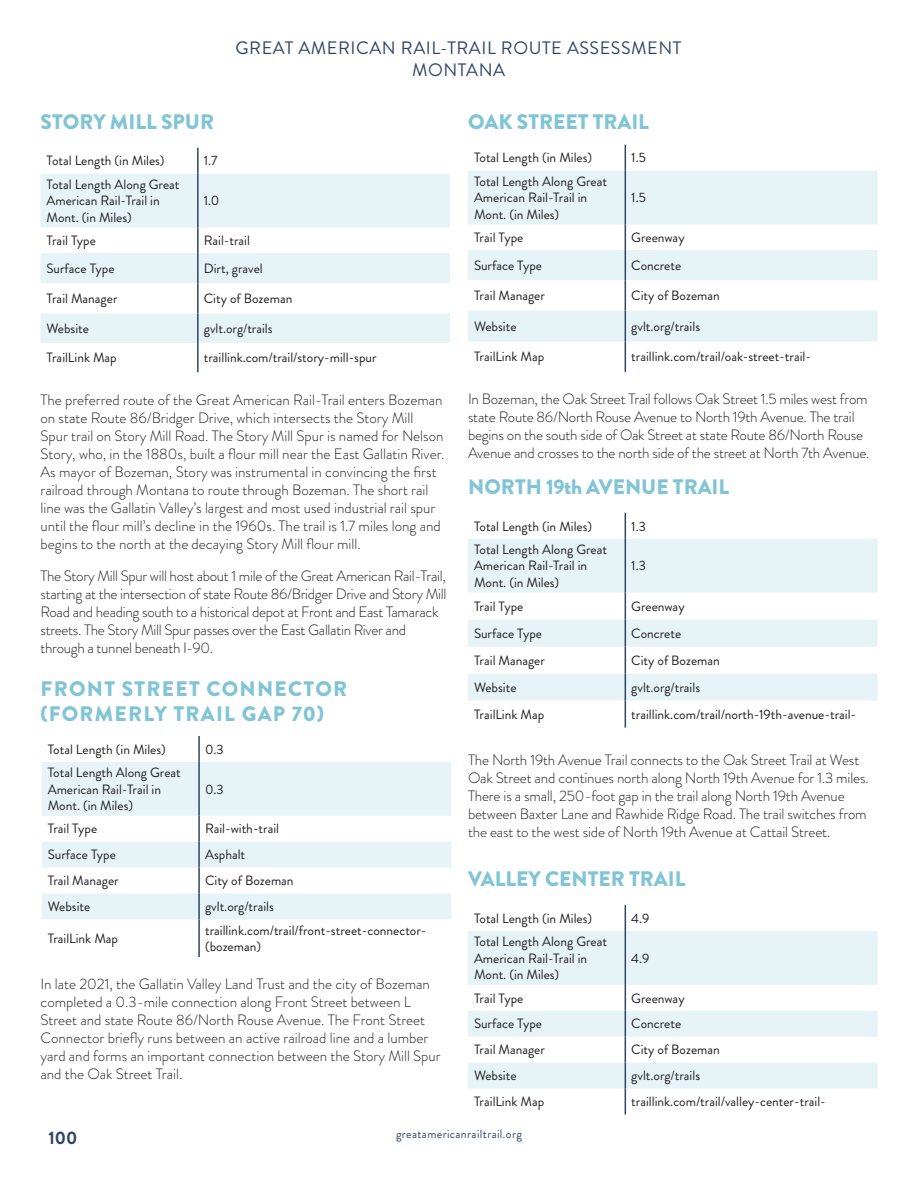
<style>
.page{position:relative;width:918px;height:1188px;background:#fff}
.page>*{position:absolute;margin:0;border:0;box-sizing:border-box;transform-origin:0 0}
.t1{font:900 21px "Brandon Grotesque";color:#80c4d6}
.t2{font:900 21px/25.2px "Brandon Grotesque";letter-spacing:.06em;color:#80c4d6}
.Chapter_Reminder__Header{font:18px/21.6px "Brandon Grotesque";letter-spacing:.03em;color:#304566;text-align:center}
.Page{font:700 18px "Brandon Grotesque";color:#304566}
.Body_Copy{font:300 15px/18px "Brandon Grotesque";letter-spacing:-.01em;color:#231f20}
.t3{font:13.5px/16.2px "Brandon Grotesque";color:#231f20}
.t4{font:12px "Brandon Grotesque";letter-spacing:.03em;color:#304566}
</style>
<div class="page">
<svg style="left:40px;top:174px;width:410px;height:169px;fill:#e6f3f7"></svg>
<hr style="left:197px;top:148px;width:2px;height:26px;background:#304566">
<hr style="left:197px;top:174px;width:2px;height:54px;background:#304566">
<hr style="left:197px;top:228px;width:2px;height:25px;background:#304566">
<hr style="left:197px;top:253px;width:2px;height:30px;background:#304566">
<hr style="left:197px;top:283px;width:2px;height:31px;background:#304566">
<hr style="left:197px;top:314px;width:2px;height:29px;background:#304566">
<hr style="left:197px;top:343px;width:2px;height:29px;background:#304566">
<svg style="left:42px;top:762px;width:409px;height:157px;fill:#e6f3f7"></svg>
<hr style="left:198px;top:736px;width:2px;height:26px;background:#304566">
<hr style="left:198px;top:762px;width:2px;height:54px;background:#304566">
<hr style="left:198px;top:816px;width:2px;height:26px;background:#304566">
<hr style="left:198px;top:842px;width:2px;height:26px;background:#304566">
<hr style="left:198px;top:868px;width:2px;height:26px;background:#304566">
<hr style="left:198px;top:894px;width:2px;height:25px;background:#304566">
<hr style="left:198px;top:919px;width:2px;height:38px;background:#304566">
<svg style="left:468px;top:171px;width:410px;height:171px;fill:#e6f3f7"></svg>
<svg style="left:625px;top:145px;width:1px;height:26px"></svg>
<hr style="left:625px;top:171px;width:1px;height:54px;background:#304566">
<svg style="left:625px;top:225px;width:1px;height:25px"></svg>
<hr style="left:625px;top:250px;width:1px;height:30px;background:#304566">
<hr style="left:625px;top:280px;width:1px;height:31px;background:#304566">
<hr style="left:625px;top:311px;width:1px;height:31px;background:#304566">
<hr style="left:625px;top:342px;width:1px;height:30px;background:#304566">
<svg style="left:468px;top:539px;width:410px;height:162px;fill:#e6f3f7"></svg>
<svg style="left:625px;top:513px;width:1px;height:26px"></svg>
<hr style="left:625px;top:539px;width:1px;height:54px;background:#304566">
<svg style="left:625px;top:593px;width:1px;height:135px"></svg>
<svg style="left:468px;top:931px;width:410px;height:158px;fill:#e6f3f7"></svg>
<svg style="left:625px;top:905px;width:1px;height:26px"></svg>
<hr style="left:625px;top:931px;width:1px;height:54px;background:#304566">
<svg style="left:625px;top:985px;width:1px;height:129px"></svg>
<p class="Chapter_Reminder__Header" style="left:236px;top:37px;width:447px">GREAT AMERICAN RAIL-TRAIL ROUTE ASSESSMENT<br>MONTANA</p>
<h2 class="t1" style="left:41px;top:107px;width:175px">STORY MILL SPUR</h2>
<h2 class="t1" style="left:468px;top:107px;width:182px">OAK STREET TRAIL</h2>
<p class="t3" style="left:46px;top:153px;width:120px">Total Length (in Miles)</p>
<p class="t3" style="left:204px;top:153px;width:15px">1.7</p>
<p class="t3" style="left:46px;top:177px;width:135px">Total Length Along Great<br>American Rail-Trail in<br>Mont. (in Miles)</p>
<p class="t3" style="left:204px;top:193px;width:17px">1.0</p>
<p class="t3" style="left:474px;top:150px;width:120px">Total Length (in Miles)</p>
<p class="t3" style="left:631px;top:150px;width:16px">1.5</p>
<p class="t3" style="left:474px;top:174px;width:135px">Total Length Along Great<br>American Rail-Trail in<br>Mont. (in Miles)</p>
<p class="t3" style="left:631px;top:190px;width:16px">1.5</p>
<p class="t3" style="left:46px;top:232px;width:51px">Trail Type</p>
<p class="t3" style="left:204px;top:232px;width:48px">Rail-trail</p>
<p class="t3" style="left:46px;top:260px;width:70px">Surface Type</p>
<p class="t3" style="left:204px;top:260px;width:60px">Dirt, gravel</p>
<p class="t3" style="left:46px;top:291px;width:73px">Trail Manager</p>
<p class="t3" style="left:204px;top:291px;width:90px">City of Bozeman</p>
<p class="t3" style="left:46px;top:320px;width:44px">Website</p>
<p class="t3" style="left:204px;top:320px;width:70px">gvlt.org/trails</p>
<p class="t3" style="left:46px;top:350px;width:72px">TrailLink Map</p>
<p class="t3" style="left:204px;top:350px;width:174px">traillink.com/trail/story-mill-spur</p>
<p class="Body_Copy" style="left:40px;top:391px;width:406px">The preferred route of the Great American Rail-Trail enters Bozeman on state Route 86/Bridger Drive, which intersects the Story Mill Spur trail on Story Mill Road. The Story Mill Spur is named for Nelson Story, who, in the 1880s, built a flour mill near the East Gallatin River.<br>As mayor of Bozeman, Story was instrumental in convincing the first railroad through Montana to route through Bozeman. The short rail line was the Gallatin Valley’s largest and most used industrial rail spur until the flour mill’s decline in the 1960s. The trail is 1.7 miles long and begins to the north at the decaying Story Mill flour mill.</p>
<p class="Body_Copy" style="left:40px;top:567px;width:407px">The Story Mill Spur will host about 1 mile of the Great American Rail-Trail, starting at the intersection of state Route 86/Bridger Drive and Story Mill Road and heading south to a historical depot at Front and East Tamarack streets. The Story Mill Spur passes over the East Gallatin River and through a tunnel beneath I-90.</p>
<h2 class="t2" style="left:40px;top:676px;width:308px">FRONT STREET CONNECTOR (FORMERLY TRAIL GAP 70)</h2>
<p class="t3" style="left:48px;top:741px;width:120px">Total Length (in Miles)</p>
<p class="t3" style="left:205px;top:741px;width:20px">0.3</p>
<p class="t3" style="left:48px;top:765px;width:135px">Total Length Along Great<br>American Rail-Trail in<br>Mont. (in Miles)</p>
<p class="t3" style="left:205px;top:781px;width:20px">0.3</p>
<p class="t3" style="left:48px;top:821px;width:51px">Trail Type</p>
<p class="t3" style="left:205px;top:821px;width:76px">Rail-with-trail</p>
<p class="t3" style="left:48px;top:847px;width:70px">Surface Type</p>
<p class="t3" style="left:205px;top:847px;width:42px">Asphalt</p>
<p class="t3" style="left:48px;top:873px;width:73px">Trail Manager</p>
<p class="t3" style="left:205px;top:873px;width:90px">City of Bozeman</p>
<p class="t3" style="left:48px;top:899px;width:44px">Website</p>
<p class="t3" style="left:205px;top:899px;width:70px">gvlt.org/trails</p>
<p class="t3" style="left:48px;top:930px;width:72px">TrailLink Map</p>
<p class="t3" style="left:205px;top:922px;width:223px">traillink.com/trail/front-street-connector-(bozeman)</p>
<p class="Body_Copy" style="left:40px;top:975px;width:402px">In late 2021, the Gallatin Valley Land Trust and the city of Bozeman completed a 0.3-mile connection along Front Street between L Street and state Route 86/North Rouse Avenue. The Front Street Connector briefly runs between an active railroad line and a lumber yard and forms an important connection between the Story Mill Spur and the Oak Street Trail.</p>
<p class="t3" style="left:474px;top:229px;width:51px">Trail Type</p>
<p class="t3" style="left:631px;top:229px;width:55px">Greenway</p>
<p class="t3" style="left:474px;top:257px;width:70px">Surface Type</p>
<p class="t3" style="left:631px;top:257px;width:51px">Concrete</p>
<p class="t3" style="left:474px;top:288px;width:73px">Trail Manager</p>
<p class="t3" style="left:631px;top:288px;width:90px">City of Bozeman</p>
<p class="t3" style="left:474px;top:318px;width:44px">Website</p>
<p class="t3" style="left:631px;top:318px;width:70px">gvlt.org/trails</p>
<p class="t3" style="left:474px;top:349px;width:72px">TrailLink Map</p>
<p class="t3" style="left:631px;top:349px;width:181px">traillink.com/trail/oak-street-trail-</p>
<p class="Body_Copy" style="left:468px;top:390px;width:403px">In Bozeman, the Oak Street Trail follows Oak Street 1.5 miles west from state Route 86/North Rouse Avenue to North 19th Avenue. The trail begins on the south side of Oak Street at state Route 86/North Rouse Avenue and crosses to the north side of the street at North 7th Avenue.</p>
<h2 class="t1" style="left:468px;top:472px;width:263px">NORTH 19th AVENUE TRAIL</h2>
<p class="t3" style="left:474px;top:518px;width:120px">Total Length (in Miles)</p>
<p class="t3" style="left:631px;top:518px;width:16px">1.3</p>
<p class="t3" style="left:474px;top:542px;width:135px">Total Length Along Great<br>American Rail-Trail in<br>Mont. (in Miles)</p>
<p class="t3" style="left:631px;top:558px;width:16px">1.3</p>
<p class="t3" style="left:474px;top:598px;width:51px">Trail Type</p>
<p class="t3" style="left:631px;top:598px;width:55px">Greenway</p>
<p class="t3" style="left:474px;top:625px;width:70px">Surface Type</p>
<p class="t3" style="left:631px;top:625px;width:51px">Concrete</p>
<p class="t3" style="left:474px;top:652px;width:73px">Trail Manager</p>
<p class="t3" style="left:631px;top:652px;width:90px">City of Bozeman</p>
<p class="t3" style="left:474px;top:679px;width:44px">Website</p>
<p class="t3" style="left:631px;top:679px;width:70px">gvlt.org/trails</p>
<p class="t3" style="left:474px;top:706px;width:72px">TrailLink Map</p>
<p class="t3" style="left:631px;top:706px;width:226px">traillink.com/trail/north-19th-avenue-trail-</p>
<p class="Body_Copy" style="left:468px;top:751px;width:402px">The North 19th Avenue Trail connects to the Oak Street Trail at West Oak Street and continues north along North 19th Avenue for 1.3 miles.<br>There is a small, 250-foot gap in the trail along North 19th Avenue between Baxter Lane and Rawhide Ridge Road. The trail switches from the east to the west side of North 19th Avenue at Cattail Street.</p>
<h2 class="t1" style="left:468px;top:864px;width:219px">VALLEY CENTER TRAIL</h2>
<p class="t3" style="left:474px;top:910px;width:120px">Total Length (in Miles)</p>
<p class="t3" style="left:631px;top:910px;width:20px">4.9</p>
<p class="t3" style="left:474px;top:934px;width:135px">Total Length Along Great<br>American Rail-Trail in<br>Mont. (in Miles)</p>
<p class="t3" style="left:631px;top:950px;width:20px">4.9</p>
<p class="t3" style="left:474px;top:990px;width:51px">Trail Type</p>
<p class="t3" style="left:631px;top:990px;width:55px">Greenway</p>
<p class="t3" style="left:474px;top:1016px;width:70px">Surface Type</p>
<p class="t3" style="left:631px;top:1016px;width:51px">Concrete</p>
<p class="t3" style="left:474px;top:1042px;width:73px">Trail Manager</p>
<p class="t3" style="left:631px;top:1042px;width:90px">City of Bozeman</p>
<p class="t3" style="left:474px;top:1068px;width:44px">Website</p>
<p class="t3" style="left:631px;top:1068px;width:70px">gvlt.org/trails</p>
<p class="t3" style="left:474px;top:1094px;width:72px">TrailLink Map</p>
<p class="t3" style="left:631px;top:1094px;width:196px">traillink.com/trail/valley-center-trail-</p>
<p class="Page" style="left:49px;top:1125px;width:30px">100</p>
<p class="t4" style="left:396px;top:1125px;width:127px">greatamericanrailtrail.org</p>
</div>
